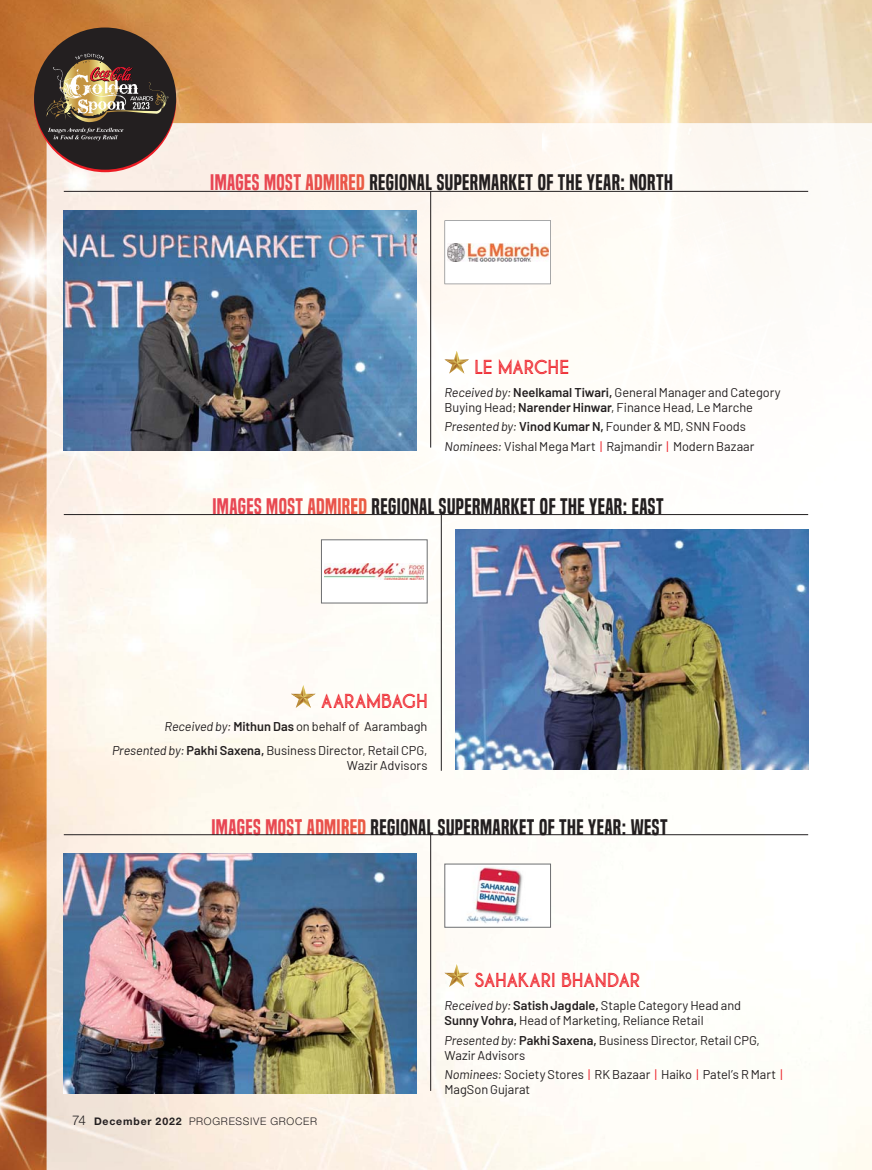
<style>
.page{position:relative;width:872px;height:1170px;background:#fff}
.page>*{position:absolute;margin:0;border:0;box-sizing:border-box;transform-origin:0 0}
.t1{font:21.75px "Pinstripe Limo";letter-spacing:-.01em;color:#ed1c24}
.t2{font:21px "Built Titling Sb";letter-spacing:.02em;color:#231f20}
.t3{font:12.75px/15px "Barlow";color:#231f20}
.t4{font:300 10.5px "Helvetica Neue LT Std";letter-spacing:.07em;color:#231f20}
.s1{color:#e84654}
.s2{color:#e84754}
.s3{color:#e84853}
.s4{color:#e84852}
.s5{color:#e84952}
.s6{color:#e84a50}
.s7{color:#e84c50}
.s8{color:#e84d4f}
.s9{color:#e8504e}
.s10{color:#e8514d}
.s11{color:#e8524c}
.s12{color:#e95449}
.s13{color:#ea5548}
.s14{color:#ea5747}
.s15{color:#ea5b44}
.s16{font-style:italic}
.s17{font-weight:600}
.s18{color:#ed1c24}
.s19{color:#e84951}
.s20{color:#e84f4f}
.s21{color:#e8514e}
.s22{color:#e9534a}
.s23{color:#ea5648}
.s24{color:#ea5945}
.s25{color:#ea5c43}
.s26{color:#e84753}
.s27{color:#e84d50}
.s28{color:#e84e4f}
.s29{color:#e9534b}
.s30{color:#ea5846}
.s31{color:#ea5a45}
.s32{font-size:13.5px}
.s33{font-weight:700}
</style>
<div class="page">
<img style="left:0;top:0;width:872px;height:1169px">
<img style="left:305px;top:602px;width:566px;height:567px">
<img style="left:47px;top:123px;width:258px;height:1046px">
<img style="left:511px;top:123px;width:360px;height:479px">
<img style="left:304px;top:283px;width:207px;height:319px">
<div style="left:304px;top:123px;width:154px;height:160px;background:#fdf5ed"></div>
<div style="left:458px;top:123px;width:53px;height:97px;background:#fef6ee"></div>
<div style="left:34px;top:28px;width:142px;height:142px;background:#231f20;border-radius:50%"></div>
<svg style="left:45px;top:54px;width:124px;height:86px"></svg>
<img style="left:871px;top:123px;width:1px;height:1046px">
<svg style="left:291px;top:685px;width:24px;height:22px"></svg>
<img style="left:455px;top:529px;width:353px;height:240px">
<hr style="left:64px;top:514px;width:744px;height:1px;background:#231f20">
<hr style="left:441px;top:514px;width:1px;height:256px;background:#231f20">
<img style="left:64px;top:210px;width:353px;height:240px">
<svg style="left:444px;top:351px;width:25px;height:22px"></svg>
<hr style="left:64px;top:191px;width:744px;height:1px;background:#231f20">
<hr style="left:430px;top:191px;width:1px;height:256px;background:#231f20">
<img style="left:64px;top:853px;width:353px;height:240px">
<svg style="left:444px;top:964px;width:25px;height:22px"></svg>
<hr style="left:64px;top:834px;width:744px;height:1px;background:#231f20">
<hr style="left:430px;top:834px;width:1px;height:256px;background:#231f20">
<svg style="left:444px;top:220px;width:107px;height:64px"></svg>
<img style="left:447px;top:243px;width:101px;height:18px">
<div style="left:321px;top:539px;width:106px;height:64px;background:#fff"></div>
<div style="left:321px;top:539px;width:106px;height:64px;border:1px solid #6d6e70"></div>
<img style="left:325px;top:563px;width:99px;height:16px">
<div style="left:445px;top:864px;width:105px;height:63px;background:#fff"></div>
<div style="left:444px;top:863px;width:107px;height:64px;border:1px solid #6d6e70"></div>
<img style="left:466px;top:867px;width:63px;height:57px">
<h2 class="t2" style="left:210px;top:170px;width:464px"><span class="s1">IM</span><span class="s2">AG</span><span class="s3">E</span><span class="s4">S</span> <span class="s5">M</span><span class="s6">O</span><span class="s7">S</span><span class="s8">T</span> <span class="s9">A</span><span class="s10">D</span><span class="s11">M</span><span class="s12">I</span><span class="s13">R</span><span class="s14">E</span><span class="s15">D</span> REGIONAL SUPERMARKET OF THE YEAR: NORTH</h2>
<h1 class="t1" style="left:474px;top:355px;width:96px">LE MARCHE</h1>
<p class="t3" style="left:444px;top:384px;width:338px"><span class="s16">Received by:</span> <span class="s17">Neelkamal Tiwari,</span> General Manager and Category<br>Buying Head; <span class="s17">Narender Hinwar</span>, Finance Head, Le Marche</p>
<p class="t3" style="left:444px;top:416px;width:311px;line-height:19.2px"><span class="s16">Presented by:</span> <span class="s17">Vinod Kumar N,</span> Founder &amp; MD, SNN Foods<br><span class="s16">Nominees:</span> Vishal Mega Mart <span class="s18">|</span> Rajmandir <span class="s18">|</span> Modern Bazaar</p>
<h2 class="t2" style="left:212px;top:493px;width:453px"><span class="s1">IM</span><span class="s2">A</span><span class="s3">GE</span><span class="s4">S</span> <span class="s19">M</span><span class="s7">O</span><span class="s8">S</span><span class="s20">T</span> <span class="s21">A</span><span class="s11">D</span><span class="s22">M</span><span class="s23">I</span><span class="s14">R</span><span class="s24">E</span><span class="s25">D</span> REGIONAL SUPERMARKET OF THE YEAR: EAST</h2>
<h1 class="t1" style="left:321px;top:689px;width:108px">AARAMBAGH</h1>
<p class="t3" style="left:112px;top:714px;width:317px;line-height:23.5px;text-align:right"><span class="s16">Received by:</span> <span class="s17">Mithun Das</span> on behalf of Aarambagh<br><span class="s16">Presented by:</span> <span class="s17">Pakhi Saxena,</span> Business Director, Retail CPG,</p>
<p class="t3" style="left:347px;top:757px;width:82px">Wazir Advisors</p>
<h2 class="t2" style="left:211px;top:814px;width:457px"><span class="s1">IM</span><span class="s2">A</span><span class="s26">G</span><span class="s3">E</span><span class="s4">S</span> <span class="s5">M</span><span class="s6">O</span><span class="s27">S</span><span class="s28">T</span> <span class="s9">A</span><span class="s10">D</span><span class="s29">M</span><span class="s12">I</span><span class="s13">R</span><span class="s30">E</span><span class="s31">D</span> REGIONAL SUPERMARKET OF THE YEAR: WEST</h2>
<p class="t4" style="left:72px;top:1117px;width:246px"><span class="s32">74</span> <span class="s33">December 2022</span> PROGRESSIVE GROCER</p>
<h1 class="t1" style="left:474px;top:968px;width:167px">SAHAKARI BHANDAR</h1>
<p class="t3" style="left:444px;top:997px;width:298px"><span class="s16">Received by:</span> <span class="s17">Satish Jagdale,</span> Staple Category Head and<br><span class="s17">Sunny Vohra,</span> Head of Marketing, Reliance Retail</p>
<p class="t3" style="left:444px;top:1031px;width:317px"><span class="s16">Presented by:</span> <span class="s17">Pakhi Saxena,</span> Business Director, Retail CPG,<br>Wazir Advisors</p>
<p class="t3" style="left:444px;top:1066px;width:339px"><span class="s16">Nominees:</span> Society Stores <span class="s18">|</span> RK Bazaar <span class="s18">|</span> Haiko <span class="s18">|</span> Patel’s R Mart <span class="s18">|<br></span>MagSon Gujarat</p>
</div>
